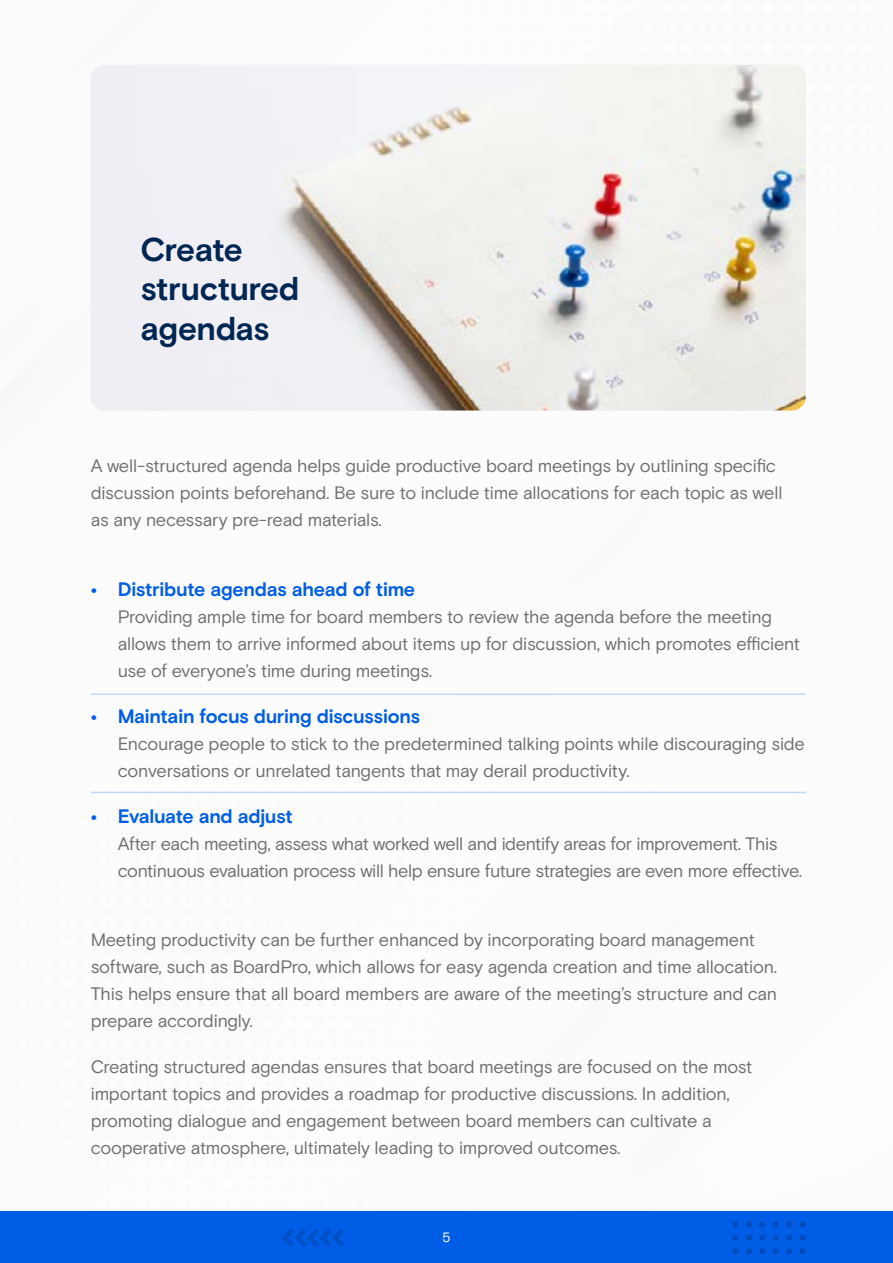
<style>
.page{position:relative;width:893px;height:1263px;background:#fff}
.page>*{position:absolute;margin:0;border:0;box-sizing:border-box;transform-origin:0 0}
.t1{font:700 33px/39.6px "Basis Grotesque Pro";letter-spacing:-.02em;color:#002753}
.t2{font:700 19.5px "Basis Grotesque Pro";letter-spacing:-.015em;color:#005de5}
.t3{font:18px/27px "Basis Grotesque Pro";letter-spacing:-.02em;color:#6d6e71}
.t4{font:13.5px "Basis Grotesque Pro";color:#fff}
</style>
<div class="page">
<img style="left:91px;top:65px;width:715px;height:345px">
<hr style="left:91px;top:693px;width:715px;height:2px;background:#c7dbfa">
<hr style="left:91px;top:792px;width:715px;height:1px;background:#c7dbfa">
<div style="left:0;top:1210px;width:893px;height:53px;background:#005de5"></div>
<svg style="left:800px;top:1248px;width:6px;height:6px"></svg>
<svg style="left:786px;top:1248px;width:6px;height:6px"></svg>
<svg style="left:773px;top:1248px;width:6px;height:6px"></svg>
<svg style="left:759px;top:1248px;width:6px;height:6px"></svg>
<svg style="left:746px;top:1248px;width:6px;height:6px"></svg>
<svg style="left:732px;top:1248px;width:6px;height:6px"></svg>
<svg style="left:800px;top:1235px;width:6px;height:6px"></svg>
<svg style="left:786px;top:1235px;width:6px;height:6px"></svg>
<svg style="left:773px;top:1235px;width:6px;height:6px"></svg>
<svg style="left:759px;top:1235px;width:6px;height:6px"></svg>
<svg style="left:746px;top:1235px;width:6px;height:6px"></svg>
<svg style="left:732px;top:1235px;width:6px;height:6px"></svg>
<svg style="left:800px;top:1221px;width:6px;height:6px"></svg>
<svg style="left:786px;top:1221px;width:6px;height:6px"></svg>
<svg style="left:773px;top:1221px;width:6px;height:6px"></svg>
<svg style="left:759px;top:1221px;width:6px;height:6px"></svg>
<svg style="left:746px;top:1221px;width:6px;height:6px"></svg>
<svg style="left:732px;top:1221px;width:6px;height:6px"></svg>
<svg style="left:282px;top:1229px;width:62px;height:18px"></svg>
<h1 class="t1" style="left:140px;top:231px;width:160px">Create structured agendas</h1>
<p class="t3" style="left:91px;top:452px;width:693px">A well-structured agenda helps guide productive board meetings by outlining specific discussion points beforehand. Be sure to include time allocations for each topic as well as any necessary pre-read materials.</p>
<p class="t2" style="left:91px;top:578px;width:326px">• Distribute agendas ahead of time</p>
<p class="t3" style="left:118px;top:603px;width:684px">Providing ample time for board members to review the agenda before the meeting allows them to arrive informed about items up for discussion, which promotes efficient use of everyone’s time during meetings.</p>
<p class="t2" style="left:91px;top:705px;width:331px">• Maintain focus during discussions</p>
<p class="t3" style="left:118px;top:731px;width:689px">Encourage people to stick to the predetermined talking points while discouraging side conversations or unrelated tangents that may derail productivity.</p>
<p class="t2" style="left:91px;top:805px;width:203px">• Evaluate and adjust</p>
<p class="t3" style="left:118px;top:831px;width:686px">After each meeting, assess what worked well and identify areas for improvement. This continuous evaluation process will help ensure future strategies are even more effective.</p>
<p class="t3" style="left:91px;top:927px;width:688px">Meeting productivity can be further enhanced by incorporating board management software, such as BoardPro, which allows for easy agenda creation and time allocation.<br>This helps ensure that all board members are aware of the meeting’s structure and can prepare accordingly.</p>
<p class="t3" style="left:91px;top:1054px;width:663px">Creating structured agendas ensures that board meetings are focused on the most important topics and provides a roadmap for productive discussions. In addition, promoting dialogue and engagement between board members can cultivate a cooperative atmosphere, ultimately leading to improved outcomes.</p>
<p class="t4" style="left:442px;top:1229px;width:10px">5</p>
</div>
